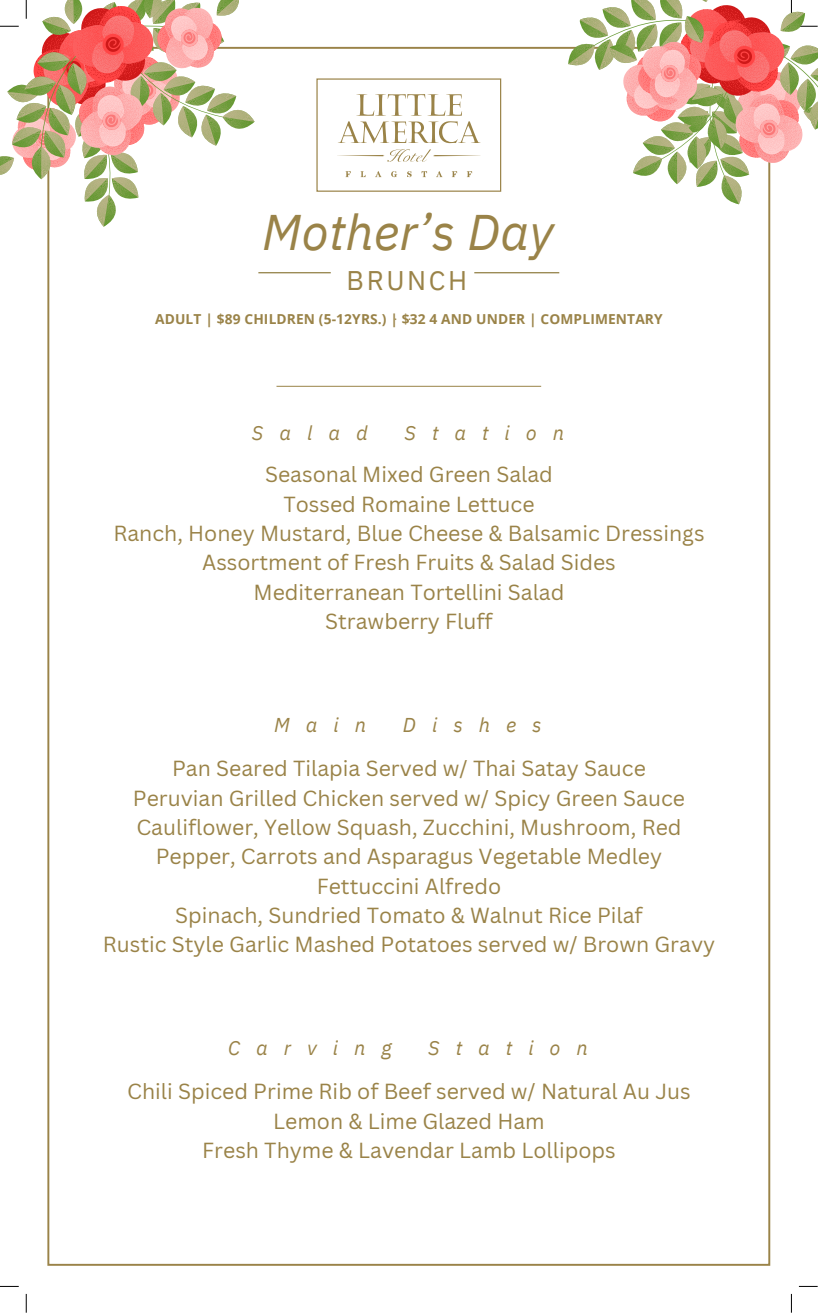
<style>
.page{position:relative;width:818px;height:1313px;background:#fff}
.page>*{position:absolute;margin:0;border:0;box-sizing:border-box;transform-origin:0 0}
.t1{font:italic 49.88px "IBM Plex Sans";letter-spacing:.005em;color:#9a8348}
.t2{font:26.88px "IBM Plex Sans";letter-spacing:.095em;color:#9a8348}
.t3{font:21.25px/29.4px "Canva Sans";color:#9a8348;text-align:center}
.t4{font:italic 20px "IBM Plex Sans";letter-spacing:.8em;color:#9a8348}
.t5{font:700 13.75px "Open Sans";letter-spacing:.01em;color:#9a8348}
.t6{font:13.75px "Open Sans Condensed";color:#9a8348}
</style>
<div class="page">
<hr style="left:258px;top:272px;width:73px;height:1px;background:#917f44">
<hr style="left:474px;top:272px;width:85px;height:1px;background:#917f44">
<svg style="left:337px;top:149px;width:143px;height:13px"></svg>
<svg style="left:338px;top:94px;width:142px;height:49px"></svg>
<svg style="left:345px;top:171px;width:6px;height:6px"></svg>
<svg style="left:360px;top:171px;width:5px;height:6px"></svg>
<svg style="left:375px;top:171px;width:6px;height:6px"></svg>
<svg style="left:391px;top:171px;width:6px;height:6px"></svg>
<svg style="left:407px;top:171px;width:4px;height:6px"></svg>
<svg style="left:421px;top:171px;width:6px;height:6px"></svg>
<svg style="left:436px;top:171px;width:6px;height:6px"></svg>
<svg style="left:452px;top:171px;width:5px;height:6px"></svg>
<svg style="left:467px;top:171px;width:5px;height:6px"></svg>
<div style="left:316px;top:78px;width:185px;height:114px;border:1px solid #9a8348"></div>
<hr style="left:276px;top:386px;width:265px;height:1px;background:#9a8348">
<svg style="left:0;top:1285px;width:19px;height:2px"></svg>
<svg style="left:798px;top:1285px;width:19px;height:2px"></svg>
<svg style="left:25px;top:1293px;width:2px;height:19px"></svg>
<svg style="left:790px;top:1293px;width:2px;height:19px"></svg>
<svg style="left:0;top:0;width:256px;height:228px"></svg>
<svg style="left:565px;top:0;width:253px;height:205px"></svg>
<p class="t1" style="left:262px;top:199px;width:293px">Mother’s Day</p>
<p class="t2" style="left:346px;top:262px;width:122px">BRUNCH</p>
<p class="t6" style="left:394px;top:309px;width:19px">· ·</p>
<h2 class="t5" style="left:155px;top:309px;width:509px">ADULT | $89 CHILDREN (5-12YRS.) | $32 4 AND UNDER | COMPLIMENTARY</h2>
<p class="t4" style="left:252px;top:419px;width:117px">Salad</p>
<p class="t4" style="left:404px;top:419px;width:161px">Station</p>
<p class="t3" style="left:113px;top:459px;width:592px">Seasonal Mixed Green Salad<br>Tossed Romaine Lettuce<br>Ranch, Honey Mustard, Blue Cheese &amp; Balsamic Dressings<br>Assortment of Fresh Fruits &amp; Salad Sides<br>Mediterranean Tortellini Salad<br>Strawberry Fluff</p>
<h1 class="t4" style="left:274px;top:711px;width:93px">Main</h1>
<h1 class="t4" style="left:403px;top:711px;width:140px">Dishes</h1>
<p class="t3" style="left:103px;top:753px;width:614px">Pan Seared Tilapia Served w/ Thai Satay Sauce<br>Peruvian Grilled Chicken served w/ Spicy Green Sauce Cauliflower, Yellow Squash, Zucchini, Mushroom, Red Pepper, Carrots and Asparagus Vegetable Medley Fettuccini Alfredo<br>Spinach, Sundried Tomato &amp; Walnut Rice Pilaf<br>Rustic Style Garlic Mashed Potatoes served w/ Brown Gravy</p>
<p class="t4" style="left:228px;top:1034px;width:165px">Carving</p>
<p class="t4" style="left:428px;top:1034px;width:161px">Station</p>
<p class="t3" style="left:127px;top:1076px;width:565px">Chili Spiced Prime Rib of Beef served w/ Natural Au Jus<br>Lemon &amp; Lime Glazed Ham<br>Fresh Thyme &amp; Lavendar Lamb Lollipops</p>
</div>
